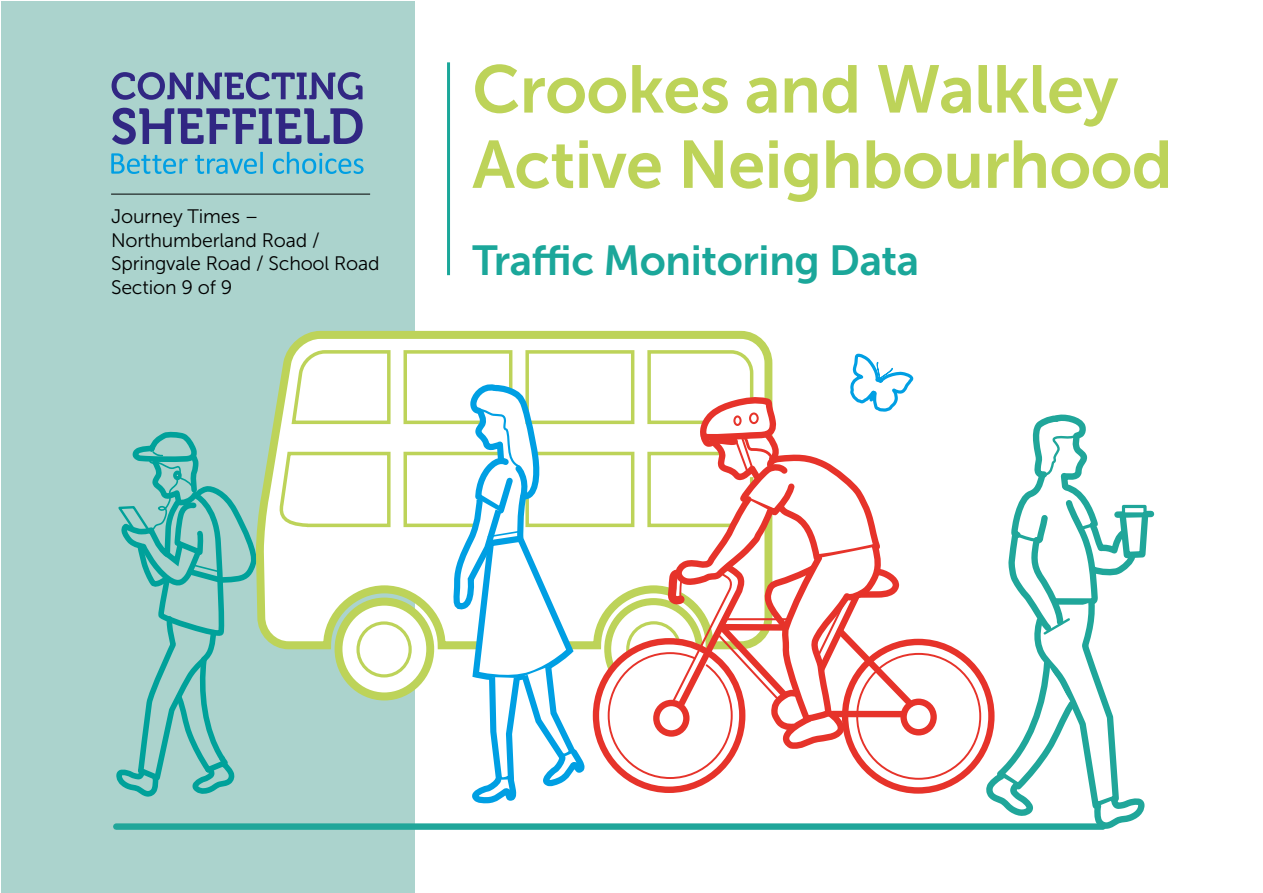
<style>
.page{position:relative;width:1263px;height:893px;background:#fff}
.page>*{position:absolute;margin:0;border:0;box-sizing:border-box;transform-origin:0 0}
.t1{font:66.9px/75.3px "Museo Sans 700";letter-spacing:-.01em;color:#bdd359}
.t2{font:41.85px "Museo Sans 700";letter-spacing:-.01em;color:#1ba79a}
.t3{font:19.5px/23.4px "Museo Sans 300";letter-spacing:-.01em;color:#000}
</style>
<div class="page">
<div style="left:1px;top:1px;width:414px;height:891px;background:#abd3cd"></div>
<div style="left:116px;top:823px;width:987px;height:7px;background:#20a69a"></div>
<svg style="left:116px;top:431px;width:136px;height:366px"></svg>
<svg style="left:338px;top:602px;width:92px;height:94px;fill:#fff"></svg>
<div style="left:334px;top:598px;width:100px;height:102px;border:8px solid #bdd359;border-radius:50%"></div>
<svg style="left:252px;top:330px;width:201px;height:323px"></svg>
<svg style="left:280px;top:450px;width:112px;height:79px"></svg>
<svg style="left:290px;top:348px;width:102px;height:78px"></svg>
<div style="left:405px;top:453px;width:106px;height:72px;background:#fff"></div>
<div style="left:403px;top:452px;width:109px;height:75px;border:4px solid #bdd359"></div>
<div style="left:405px;top:352px;width:106px;height:70px;background:#fff"></div>
<div style="left:403px;top:350px;width:109px;height:74px;border:4px solid #bdd359"></div>
<div style="left:358px;top:623px;width:52px;height:53px;background:#fff;border-radius:50%"></div>
<div style="left:356px;top:621px;width:56px;height:56px;border:3px solid #bdd359;border-radius:50%"></div>
<svg style="left:845px;top:642px;width:146px;height:148px"></svg>
<div style="left:857px;top:654px;width:123px;height:125px;background:#fff;border-radius:50%"></div>
<svg style="left:904px;top:702px;width:30px;height:30px"></svg>
<div style="left:900px;top:699px;width:37px;height:36px;border:6px solid #e6332a;border-radius:50%"></div>
<svg style="left:980px;top:414px;width:175px;height:416px"></svg>
<svg style="left:453px;top:330px;width:466px;height:500px"></svg>
<svg style="left:111px;top:153px;width:77px;height:21px"></svg>
<svg style="left:195px;top:152px;width:68px;height:22px"></svg>
<svg style="left:273px;top:152px;width:91px;height:22px"></svg>
<svg style="left:112px;top:72px;width:251px;height:73px"></svg>
<hr style="left:447px;top:62px;width:3px;height:213px;background:#1ba79a">
<hr style="left:111px;top:194px;width:259px;height:1px;background:#000">
<p class="t3" style="left:111px;top:205px;width:270px">Journey Times –<br>Northumberland Road /<br>Springvale Road / School Road<br>Section 9 of 9</p>
<h1 class="t1" style="left:472px;top:52px;width:702px">Crookes and Walkley<br>Active Neighbourhood</h1>
<h2 class="t2" style="left:472px;top:237px;width:448px">Traffic Monitoring Data</h2>
</div>
